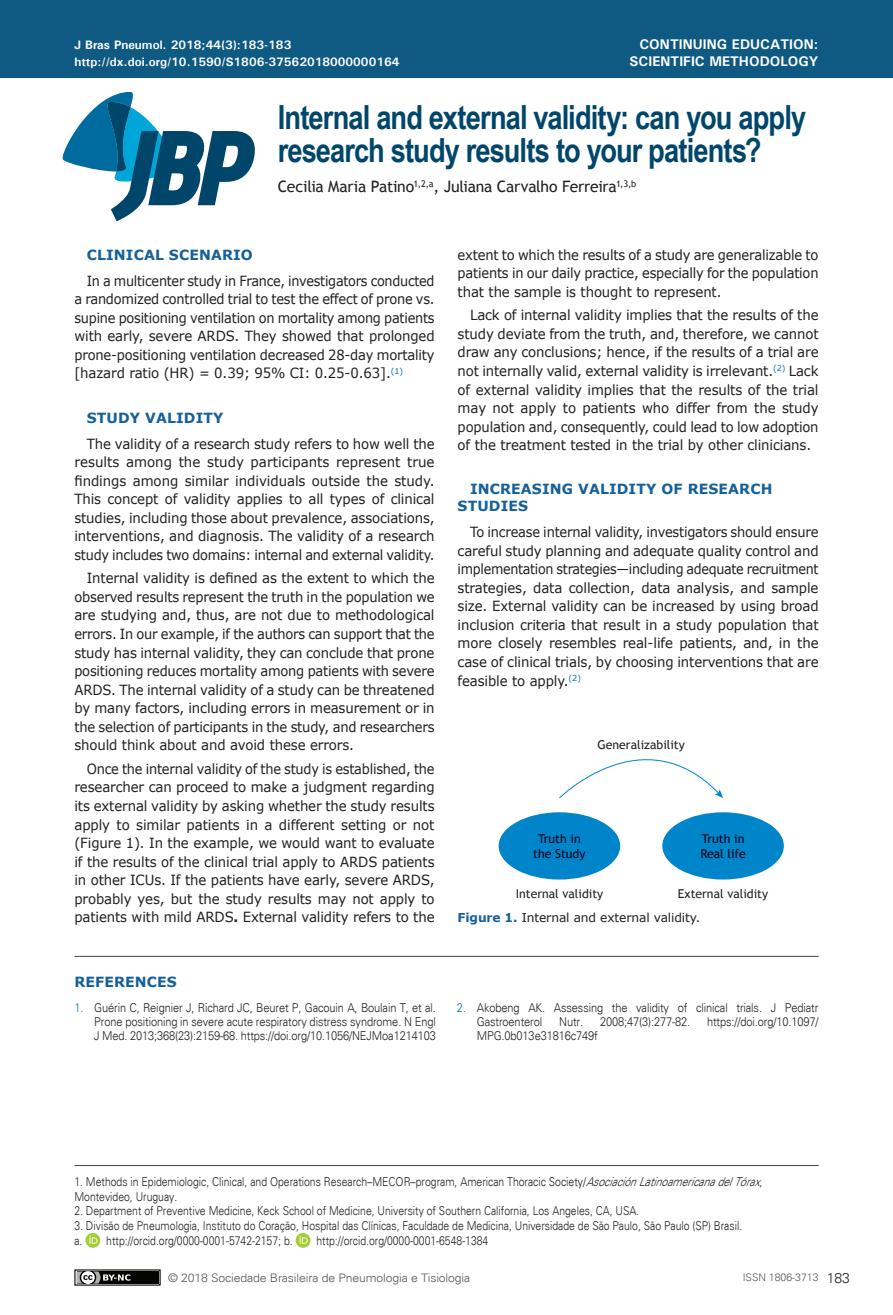
<style>
.page{position:relative;width:893px;height:1315px;background:#fff}
.page>*{position:absolute;margin:0;border:0;box-sizing:border-box;transform-origin:0 0}
.t1{font:700 33.25px/33.2px "Arial Narrow";letter-spacing:-.025em;color:#00466b}
.t2{font:15.75px "Trebuchet MS";letter-spacing:-.015em;color:#231f20}
.t3{font:14px/18.6px "Verdana";letter-spacing:-.01em;color:#231f20;text-align:justify;scale:.95 1}
.t4{font:14px/18.6px "Verdana";letter-spacing:-.01em;color:#231f20;text-align:justify;scale:.92 1}
.t5{font:14px/18.6px "Verdana";letter-spacing:-.01em;color:#231f20;text-align:justify;scale:.93 1}
.t6{font:700 14px/16.8px "Verdana";letter-spacing:.01em;color:#15609a}
.t7{font:700 14px/16.8px "Univers";color:#fff;text-align:right}
.t8{font:300 14px "Univers";color:#231f20}
.t9{font:300 12.25px/14.9px "Univers";color:#231f20;scale:.85 1}
.t10{font:300 12.25px/14px "Univers";color:#231f20;text-align:justify;scale:.9 1}
.t11{font:700 12.25px "Univers";color:#fff}
.t12{font:12.25px "Trebuchet MS";color:#231f20}
.t13{font:12.25px "Verdana";letter-spacing:-.01em;color:#231f20}
.t14{font:12.25px/14.7px "Trebuchet MS";color:#000015}
.t15{font:300 11.72px "Univers";letter-spacing:-.01em;color:#57585a;scale:1.04 1}
.t16{font:300 10.5px "Univers";color:#57585a}
.s1{font-weight:700}
.s2{font-weight:700;color:#15609a}
.s3{color:#0072bc}
.s4{font-style:italic}
</style>
<div class="page">
<div style="left:0;top:0;width:893px;height:78px;background:#0f5a82"></div>
<svg style="left:62px;top:91px;width:193px;height:130px"></svg>
<div style="left:75px;top:1270px;width:85px;height:15px;background:#040503"></div>
<div style="left:74px;top:1269px;width:87px;height:16px;border:1px solid #040503"></div>
<svg style="left:74px;top:1269px;width:56px;height:17px"></svg>
<hr style="left:74px;top:1165px;width:745px;height:1px;background:#454647">
<svg style="left:86px;top:1233px;width:15px;height:14px"></svg>
<svg style="left:85px;top:1233px;width:15px;height:14px"></svg>
<svg style="left:89px;top:1235px;width:8px;height:8px"></svg>
<svg style="left:296px;top:1233px;width:15px;height:14px"></svg>
<svg style="left:296px;top:1233px;width:14px;height:14px"></svg>
<svg style="left:300px;top:1235px;width:8px;height:8px"></svg>
<hr style="left:74px;top:956px;width:745px;height:1px;background:#454647">
<div style="left:499px;top:812px;width:121px;height:67px;background:#0084ca;border-radius:50%"></div>
<div style="left:662px;top:812px;width:122px;height:67px;background:#0084ca;border-radius:50%"></div>
<svg style="left:559px;top:759px;width:164px;height:40px"></svg>
<p class="t7" style="left:630px;top:36px;width:190px">CONTINUING EDUCATION:<br>SCIENTIFIC METHODOLOGY</p>
<p class="t11" style="left:74px;top:38px;width:218px">J Bras Pneumol. 2018;44(3):183-183</p>
<p class="t11" style="left:74px;top:54px;width:327px">http://dx.doi.org/10.1590/S1806-37562018000000164</p>
<h1 class="t1" style="left:278px;top:99px;width:530px">Internal and external validity: can you apply research study results to your patients?</h1>
<p class="t2" style="left:278px;top:177px;width:360px">Cecilia Maria Patino<sup>1,2,a</sup>, Juliana Carvalho Ferreira<sup>1,3,b</sup></p>
<p class="t6" style="left:87px;top:246px;width:167px">CLINICAL SCENARIO</p>
<p class="t4" style="left:74px;top:271px;width:393px;text-indent:12px">In a multicenter study in France, investigators conducted a randomized controlled trial to test the effect of prone vs. supine positioning ventilation on mortality among patients with early, severe ARDS. They showed that prolonged prone-positioning ventilation decreased 28-day mortality [hazard ratio (HR) = 0.39; 95% CI: 0.25-0.63].<sup>(1)</sup></p>
<p class="t6" style="left:87px;top:409px;width:138px">STUDY VALIDITY</p>
<p class="t3" style="left:74px;top:434px;width:381px;text-indent:12px">The validity of a research study refers to how well the results among the study participants represent true findings among similar individuals outside the study.<br>This concept of validity applies to all types of clinical studies, including those about prevalence, associations, interventions, and diagnosis. The validity of a research study includes two domains: internal and external validity.</p>
<p class="t3" style="left:74px;top:569px;width:381px;text-indent:12px">Internal validity is defined as the extent to which the observed results represent the truth in the population we are studying and, thus, are not due to methodological errors. In our example, if the authors can support that the study has internal validity, they can conclude that prone positioning reduces mortality among patients with severe ARDS. The internal validity of a study can be threatened by many factors, including errors in measurement or in the selection of participants in the study, and researchers should think about and avoid these errors.</p>
<p class="t4" style="left:74px;top:759px;width:393px;text-indent:12px">Once the internal validity of the study is established, the researcher can proceed to make a judgment regarding its external validity by asking whether the study results apply to similar patients in a different setting or not (Figure 1). In the example, we would want to evaluate if the results of the clinical trial apply to ARDS patients in other ICUs. If the patients have early, severe ARDS, probably yes, but the study results may not apply to patients with mild ARDS<span class="s1">.</span> External validity refers to the</p>
<p class="t5" style="left:458px;top:245px;width:390px">extent to which the results of a study are generalizable to patients in our daily practice, especially for the population that the sample is thought to represent.</p>
<p class="t3" style="left:458px;top:306px;width:381px;text-indent:12px">Lack of internal validity implies that the results of the study deviate from the truth, and, therefore, we cannot draw any conclusions; hence, if the results of a trial are not internally valid, external validity is irrelevant.<sup>(2)</sup> Lack of external validity implies that the results of the trial may not apply to patients who differ from the study population and, consequently, could lead to low adoption of the treatment tested in the trial by other clinicians.</p>
<p class="t6" style="left:458px;top:480px;width:316px;text-indent:12px">INCREASING VALIDITY OF RESEARCH<br>STUDIES</p>
<p class="t5" style="left:458px;top:522px;width:390px;text-indent:12px">To increase internal validity, investigators should ensure careful study planning and adequate quality control and implementation strategies—including adequate recruitment strategies, data collection, data analysis, and sample size. External validity can be increased by using broad inclusion criteria that result in a study population that more closely resembles real-life patients, and, in the case of clinical trials, by choosing interventions that are feasible to apply.<sup>(2)</sup></p>
<p class="t12" style="left:598px;top:737px;width:89px">Generalizability</p>
<p class="t14" style="left:533px;top:832px;width:54px;text-align:center">Truth in the Study</p>
<p class="t14" style="left:700px;top:832px;width:47px">Truth in<br>Real life</p>
<p class="t12" style="left:516px;top:886px;width:89px">Internal validity</p>
<p class="t12" style="left:678px;top:886px;width:92px">External validity</p>
<p class="t13" style="left:458px;top:909px;width:244px"><span class="s2">Figure 1.</span> Internal and external validity.</p>
<p class="t6" style="left:74px;top:972px;width:104px">REFERENCES</p>
<p class="t10" style="left:94px;top:1000px;width:381px;text-indent:-20px"><span class="s3">1.</span> Guérin C, Reignier J, Richard JC, Beuret P, Gacouin A, Boulain T, et al.<br>Prone positioning in severe acute respiratory distress syndrome. N Engl J Med. 2013;368(23):2159-68. https://doi.org/10.1056/NEJMoa1214103</p>
<p class="t10" style="left:477px;top:1000px;width:381px;text-indent:-20px"><span class="s3">2.</span> Akobeng AK. Assessing the validity of clinical trials. J Pediatr<br>Gastroenterol</p>
<p class="t10" style="left:559px;top:1014px;width:28px">Nutr.</p>
<p class="t10" style="left:600px;top:1014px;width:102px">2008;47(3):277-82.</p>
<p class="t10" style="left:707px;top:1014px;width:125px">https://doi.org/10.1097/</p>
<p class="t10" style="left:477px;top:1028px;width:136px">MPG.0b013e31816c749f</p>
<p class="t9" style="left:74px;top:1174px;width:814px">1. Methods in Epidemiologic, Clinical, and Operations Research–MECOR–program, American Thoracic Society/<span class="s4">AsociaciónLatinoamericanadelTórax</span>,<br>Montevideo, Uruguay.</p>
<p class="t9" style="left:74px;top:1203px;width:666px">2. Department of Preventive Medicine, Keck School of Medicine, University of Southern California, Los Angeles, CA, USA.</p>
<p class="t9" style="left:74px;top:1218px;width:787px">3. Divisão de Pneumologia, Instituto do Coração, Hospital das Clínicas, Faculdade de Medicina, Universidade de São Paulo, São Paulo (SP) Brasil. a. http://orcid.org/0000-0001-5742-2157; b.</p>
<p class="t9" style="left:316px;top:1233px;width:204px">http://orcid.org/0000-0001-6548-1384</p>
<p class="t15" style="left:168px;top:1270px;width:292px">© 2018 Sociedade Brasileira de Pneumologia e Tisiologia</p>
<p class="t16" style="left:743px;top:1271px;width:77px">ISSN 1806-3713</p>
<p class="t8" style="left:827px;top:1269px;width:25px">183</p>
</div>
